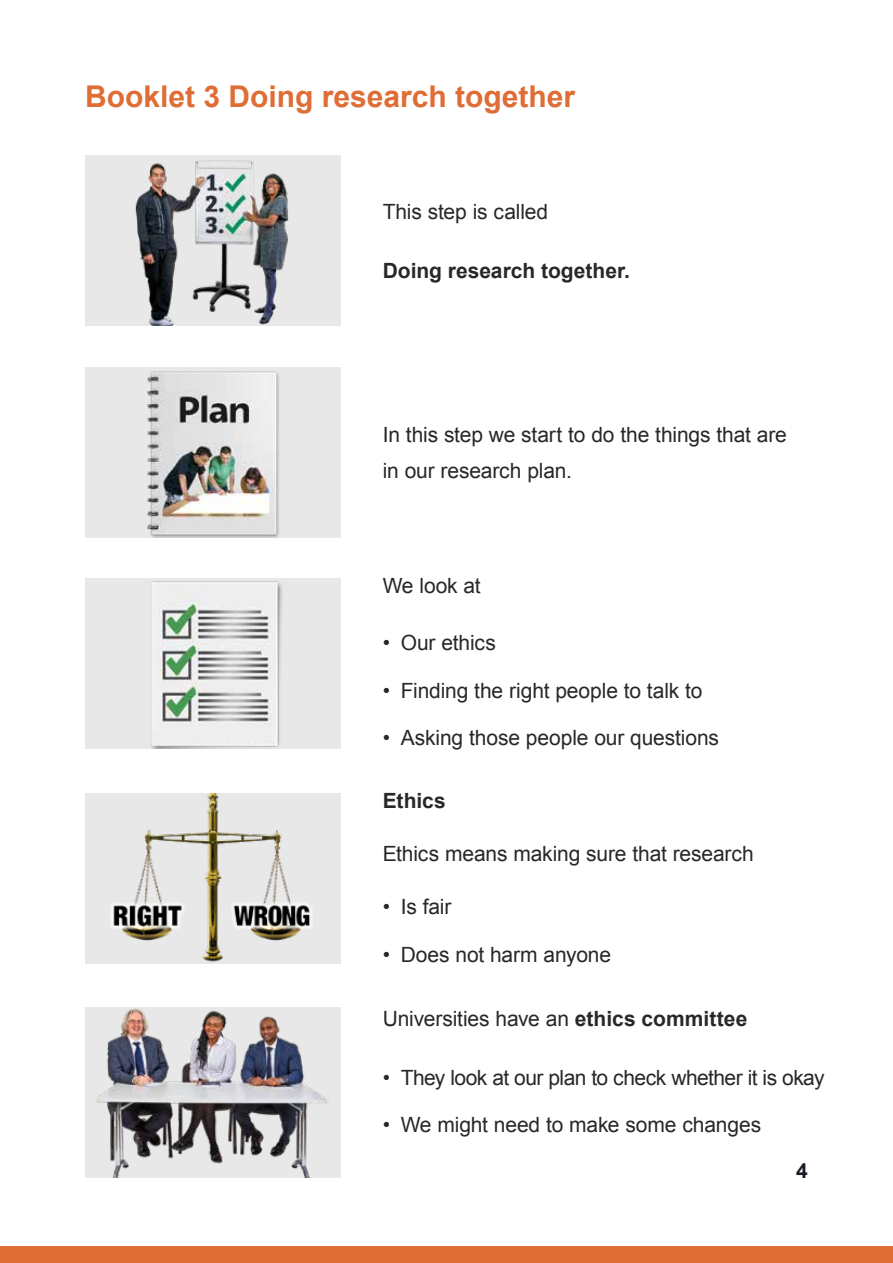
<style>
.page{position:relative;width:893px;height:1263px;background:#fff}
.page>*{position:absolute;margin:0;border:0;box-sizing:border-box;transform-origin:0 0}
.t1{font:700 30px "Arial";color:#df6d36}
.Body_USE{font:21px/36px "Arial";letter-spacing:-.005em;color:#292829}
.Body_USE-2{font:21px "Arial";letter-spacing:-.025em;color:#292829}
.Body_USE-3{font:700 21px "Arial";color:#292829}
.t2{font:700 21px "Arial";color:#181c27}
.s1{font-weight:700}
</style>
<div class="page">
<div style="left:0;top:1246px;width:893px;height:17px;background:#df6d36"></div>
<div style="left:85px;top:156px;width:255px;height:170px;background:#e8e8e8"></div>
<img style="left:135px;top:160px;width:154px;height:166px">
<div style="left:85px;top:793px;width:255px;height:170px;background:#e8e8e8"></div>
<img style="left:111px;top:793px;width:201px;height:169px">
<div style="left:85px;top:579px;width:255px;height:170px;background:#e8e8e8"></div>
<img style="left:151px;top:581px;width:131px;height:168px">
<div style="left:85px;top:367px;width:255px;height:170px;background:#e8e8e8"></div>
<img style="left:147px;top:371px;width:132px;height:166px">
<div style="left:85px;top:1008px;width:255px;height:170px;background:#e8e8e8"></div>
<img style="left:96px;top:1008px;width:231px;height:170px">
<p class="t1" style="left:85px;top:77px;width:492px">Booklet 3 Doing research together</p>
<p class="Body_USE" style="left:383px;top:194px;width:167px">This step is called</p>
<p class="Body_USE-3" style="left:383px;top:256px;width:249px">Doing research together.</p>
<p class="Body_USE" style="left:383px;top:417px;width:406px">In this step we start to do the things that are in our research plan.</p>
<p class="Body_USE" style="left:383px;top:567px;width:100px">We look at</p>
<p class="Body_USE" style="left:383px;top:625px;width:115px">• Our ethics</p>
<p class="Body_USE" style="left:383px;top:672px;width:321px">• Finding the right people to talk to</p>
<p class="Body_USE" style="left:383px;top:720px;width:338px">• Asking those people our questions</p>
<p class="Body_USE-3" style="left:383px;top:787px;width:65px">Ethics</p>
<p class="Body_USE" style="left:383px;top:836px;width:372px">Ethics means making sure that research</p>
<p class="Body_USE" style="left:383px;top:889px;width:70px">• Is fair</p>
<p class="Body_USE" style="left:383px;top:937px;width:230px">• Does not harm anyone</p>
<p class="Body_USE" style="left:383px;top:1001px;width:366px">Universities have an <span class="s1">ethics committee</span></p>
<p class="Body_USE-2" style="left:383px;top:1063px;width:443px">• They look at our plan to check whether it is okay</p>
<p class="Body_USE" style="left:383px;top:1107px;width:380px">• We might need to make some changes</p>
<p class="t2" style="left:796px;top:1157px;width:13px">4</p>
</div>
